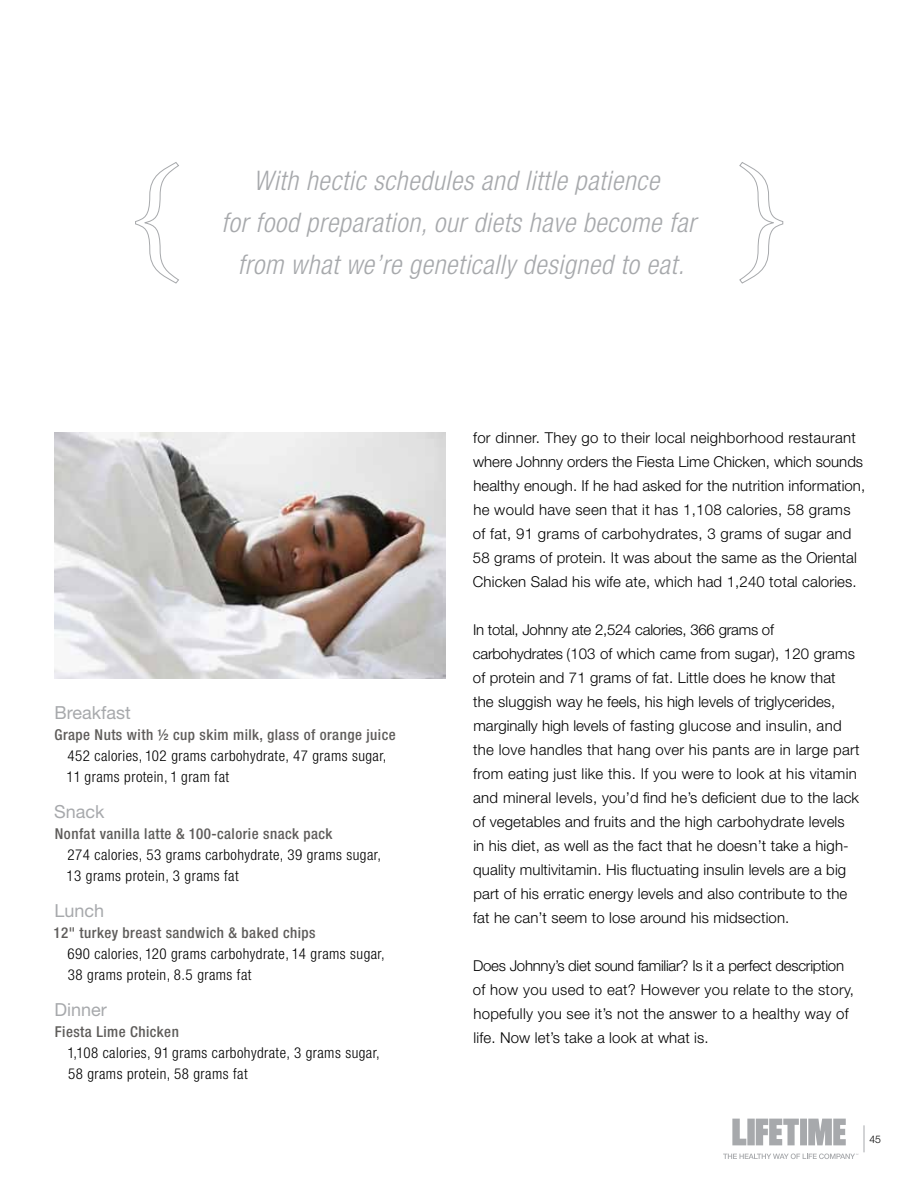
<style>
.page{position:relative;width:918px;height:1188px;background:#fff}
.page>*{position:absolute;margin:0;border:0;box-sizing:border-box;transform-origin:0 0}
.t1{font:italic 300 condensed 27px/42px "Helvetica Neue LT Std";letter-spacing:.02em;color:#a7a9ac;text-align:center}
.t2{font:18px "Helvetica Neue LT Std";color:#a7a9ac}
.t3{font:300 15px/24px "Helvetica Neue LT Std";letter-spacing:.01em;color:#000}
.t4{font:300 condensed 15px/21px "Helvetica Neue LT Std";letter-spacing:.03em;color:#000}
.t5{font:500 condensed 15px "Helvetica Neue LT Std";letter-spacing:.03em;color:#5e5c5a}
.t6{font:300 10.5px "Helvetica Neue LT Std";color:#000}
</style>
<div class="page">
<svg style="left:864px;top:1125px;width:1px;height:27px"></svg>
<svg style="left:732px;top:1119px;width:114px;height:26px"></svg>
<svg style="left:723px;top:1154px;width:135px;height:5px"></svg>
<img style="left:54px;top:432px;width:392px;height:247px">
<svg style="left:135px;top:162px;width:44px;height:122px"></svg>
<svg style="left:739px;top:162px;width:45px;height:122px"></svg>
<h1 class="t1" style="left:221px;top:161px;width:476px">With hectic schedules and little patience<br>for food preparation, our diets have become far from what we’re genetically designed to eat.</h1>
<p class="t2" style="left:54px;top:702px;width:78px">Breakfast</p>
<p class="t5" style="left:55px;top:725px;width:343px">Grape Nuts with ½ cup skim milk, glass of orange juice</p>
<p class="t4" style="left:67px;top:745px;width:321px">452 calories, 102 grams carbohydrate, 47 grams sugar,<br>11 grams protein, 1 gram fat</p>
<p class="t2" style="left:54px;top:801px;width:52px">Snack</p>
<p class="t5" style="left:55px;top:824px;width:279px">Nonfat vanilla latte &amp; 100-calorie snack pack</p>
<p class="t4" style="left:67px;top:844px;width:316px">274 calories, 53 grams carbohydrate, 39 grams sugar,<br>13 grams protein, 3 grams fat</p>
<p class="t2" style="left:54px;top:900px;width:51px">Lunch</p>
<p class="t5" style="left:53px;top:923px;width:264px">12" turkey breast sandwich &amp; baked chips</p>
<p class="t4" style="left:68px;top:943px;width:319px">690 calories, 120 grams carbohydrate, 14 grams sugar,<br>38 grams protein, 8.5 grams fat</p>
<p class="t2" style="left:54px;top:999px;width:54px">Dinner</p>
<p class="t5" style="left:55px;top:1022px;width:125px">Fiesta Lime Chicken</p>
<p class="t4" style="left:67px;top:1042px;width:314px">1,108 calories, 91 grams carbohydrate, 3 grams sugar,<br>58 grams protein, 58 grams fat</p>
<p class="t3" style="left:473px;top:425px;width:394px">for dinner. They go to their local neighborhood restaurant where Johnny orders the Fiesta Lime Chicken, which sounds healthy enough. If he had asked for the nutrition information, he would have seen that it has 1,108 calories, 58 grams of fat, 91 grams of carbohydrates, 3 grams of sugar and 58 grams of protein. It was about the same as the Oriental Chicken Salad his wife ate, which had 1,240 total calories.</p>
<p class="t3" style="left:473px;top:617px;width:388px">In total, Johnny ate 2,524 calories, 366 grams of carbohydrates (103 of which came from sugar), 120 grams of protein and 71 grams of fat. Little does he know that the sluggish way he feels, his high levels of triglycerides, marginally high levels of fasting glucose and insulin, and the love handles that hang over his pants are in large part from eating just like this. If you were to look at his vitamin and mineral levels, you’d find he’s deficient due to the lack of vegetables and fruits and the high carbohydrate levels<br>in his diet, as well as the fact that he doesn’t take a high&shy;quality multivitamin. His fluctuating insulin levels are a big part of his erratic energy levels and also contribute to the fat he can’t seem to lose around his midsection.</p>
<p class="t3" style="left:473px;top:953px;width:383px">Does Johnny’s diet sound familiar? Is it a perfect description of how you used to eat? However you relate to the story, hopefully you see it’s not the answer to a healthy way of life. Now let’s take a look at what is.</p>
<p class="t6" style="left:869px;top:1132px;width:13px">45</p>
</div>
